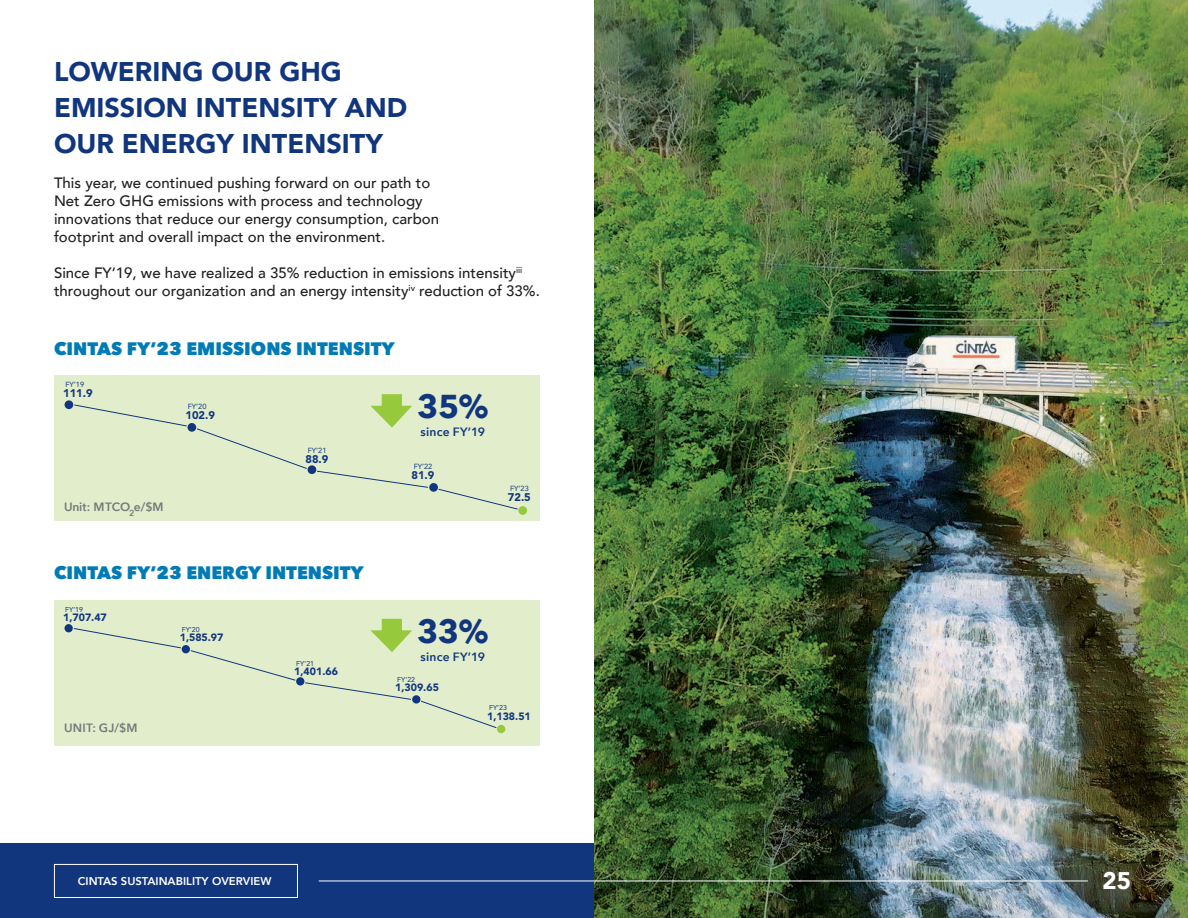
<style>
.page{position:relative;width:1188px;height:918px;background:#fff}
.page>*{position:absolute;margin:0;border:0;box-sizing:border-box;transform-origin:0 0}
.t1{font:700 33px "Avenir Next";color:#11367e}
.t2{font:900 27px/36px "Avenir";color:#11367e}
.t3{font:900 24px "Avenir";color:#fff}
.t4{font:800 18px "Avenir Next";color:#007bb6}
.t5{font:500 15px/18px "Avenir";color:#231f20}
.t6{font:600 12px "Avenir Next";letter-spacing:.02em;color:#11367e}
.t7{font:600 12px "Avenir Next";letter-spacing:-.005em;color:#76787b}
.t8{font:600 12px "Avenir Next";letter-spacing:.02em;color:#76787b}
.t9{font:800 11.25px "Avenir";color:#fff}
.t10{font:900 11.1px "Avenir";color:#11367e}
.t11{font:900 10.5px "Avenir";color:#11367e}
.t12{font:7.35px "Avenir";color:#11367e}
.t13{font:7.05px "Avenir";color:#11367e}
</style>
<div class="page">
<img style="left:594px;top:0;width:594px;height:918px">
<hr style="left:594px;top:881px;width:494px;height:1px;background:#fff">
<div style="left:0;top:844px;width:594px;height:74px;background:#11367e"></div>
<div style="left:54px;top:375px;width:486px;height:146px;background:#e1edcb"></div>
<div style="left:65px;top:400px;width:8px;height:9px;background:#11367e;border-radius:50%"></div>
<div style="left:518px;top:506px;width:9px;height:9px;background:#97c93c;border-radius:50%"></div>
<svg style="left:74px;top:404px;width:444px;height:106px"></svg>
<svg style="left:370px;top:394px;width:42px;height:34px"></svg>
<div style="left:54px;top:600px;width:486px;height:145px;background:#e1edcb"></div>
<div style="left:65px;top:624px;width:8px;height:8px;background:#11367e;border-radius:50%"></div>
<div style="left:497px;top:725px;width:8px;height:8px;background:#97c93c;border-radius:50%"></div>
<svg style="left:73px;top:619px;width:424px;height:109px"></svg>
<div style="left:54px;top:864px;width:244px;height:34px;border:1px solid #fff"></div>
<hr style="left:319px;top:881px;width:275px;height:1px;background:#fff">
<p class="t2" style="left:54px;top:53px;width:355px">LOWERING OUR GHG<br>EMISSION INTENSITY AND<br>OUR ENERGY INTENSITY</p>
<p class="t5" style="left:54px;top:173px;width:387px">This year, we continued pushing forward on our path to Net Zero GHG emissions with process and technology innovations that reduce our energy consumption, carbon footprint and overall impact on the environment.</p>
<p class="t5" style="left:54px;top:263px;width:487px">Since FY’19, we have realized a 35% reduction in emissions intensity<sup>iii </sup>throughout our organization and an energy intensity<sup>iv</sup> reduction of 33%.</p>
<p class="t4" style="left:54px;top:337px;width:342px">CINTAS FY’23 EMISSIONS INTENSITY</p>
<p class="t12" style="left:65px;top:379px;width:20px">FY’19</p>
<p class="t10" style="left:63px;top:384px;width:31px">111.9</p>
<p class="t12" style="left:188px;top:401px;width:20px">FY’20</p>
<p class="t10" style="left:185px;top:406px;width:31px">102.9</p>
<p class="t12" style="left:308px;top:445px;width:20px">FY’21</p>
<p class="t10" style="left:306px;top:450px;width:24px">88.9</p>
<p class="t7" style="left:64px;top:496px;width:101px">Unit: MTCO<sub>2</sub>e/$M</p>
<p class="t1" style="left:417px;top:378px;width:73px">35%</p>
<p class="t6" style="left:421px;top:422px;width:66px">since FY’19</p>
<p class="t12" style="left:414px;top:461px;width:20px">FY’22</p>
<p class="t10" style="left:411px;top:466px;width:24px">81.9</p>
<p class="t4" style="left:54px;top:562px;width:311px">CINTAS FY’23 ENERGY INTENSITY</p>
<p class="t13" style="left:65px;top:604px;width:19px">FY’19</p>
<p class="t11" style="left:63px;top:608px;width:45px">1,707.47</p>
<p class="t13" style="left:182px;top:624px;width:19px">FY’20</p>
<p class="t11" style="left:180px;top:629px;width:45px">1,585.97</p>
<p class="t13" style="left:296px;top:658px;width:19px">FY’21</p>
<p class="t11" style="left:294px;top:662px;width:45px">1,401.66</p>
<p class="t1" style="left:417px;top:603px;width:73px">33%</p>
<p class="t6" style="left:421px;top:646px;width:66px">since FY’19</p>
<p class="t13" style="left:397px;top:674px;width:19px">FY’22</p>
<p class="t11" style="left:395px;top:679px;width:45px">1,309.65</p>
<p class="t12" style="left:510px;top:482px;width:20px">FY’23</p>
<p class="t10" style="left:508px;top:487px;width:24px">72.5</p>
<p class="t8" style="left:64px;top:718px;width:75px">UNIT: GJ/$M</p>
<p class="t9" style="left:78px;top:873px;width:195px">CINTAS SUSTAINABILITY OVERVIEW</p>
<p class="t13" style="left:489px;top:702px;width:19px">FY’23</p>
<p class="t11" style="left:487px;top:707px;width:45px">1,138.51</p>
<p class="t3" style="left:1103px;top:860px;width:30px">25</p>
</div>
